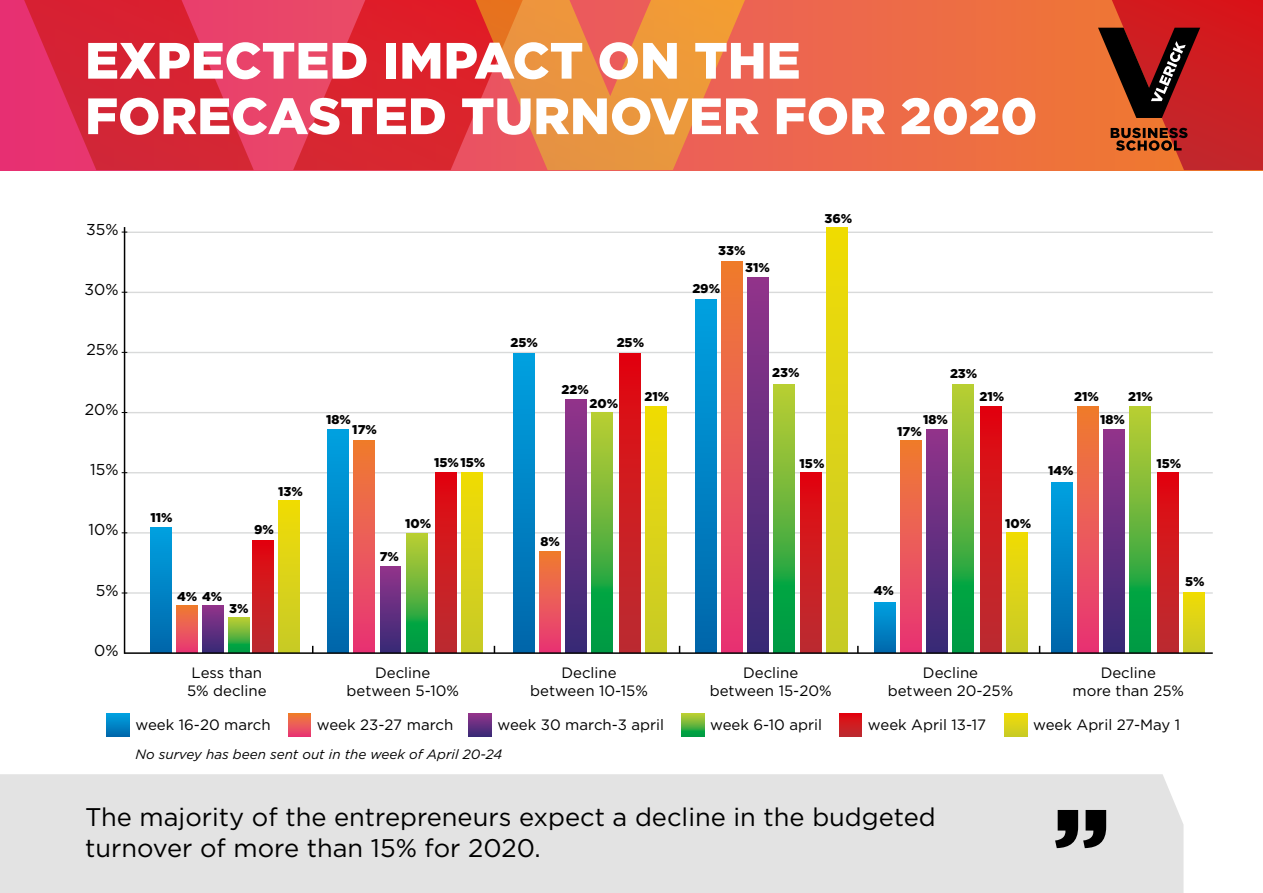
<style>
.page{position:relative;width:1263px;height:893px;background:#fff}
.page>*{position:absolute;margin:0;border:0;box-sizing:border-box;transform-origin:0 0}
.t1{font:54.45px "Quote";color:#000}
.t2{font:900 51px/55.5px "Gotham";color:#fff}
.t3{font:25.5px/31.5px "Gotham";color:#000}
.t4{font:15.75px "Gotham";color:#000}
.t5{font:15px/18px "Gotham";color:#000;text-align:center}
.t6{font:italic 13.5px "Gotham";color:#000}
.t7{font:900 12.75px "Gotham";color:#000}
</style>
<div class="page">
<div style="left:0;top:774px;width:1183px;height:119px;background:#e3e3e3"></div>
<svg style="left:0;top:0;width:1098px;height:170px;background:#ec6848"></svg>
<svg style="left:24px;top:0;width:451px;height:170px;background:#dd2d43"></svg>
<svg style="left:475px;top:0;width:270px;height:170px;background:#ea7e44"></svg>
<svg style="left:1098px;top:0;width:165px;height:170px;background:#b12d22"></svg>
<hr style="left:124px;top:592px;width:1089px;height:2px;background:#d9dada">
<hr style="left:124px;top:532px;width:1089px;height:2px;background:#d9dada">
<hr style="left:124px;top:412px;width:1089px;height:1px;background:#d9dada">
<hr style="left:124px;top:352px;width:1089px;height:1px;background:#d9dada">
<hr style="left:124px;top:292px;width:1089px;height:1px;background:#d9dada">
<hr style="left:124px;top:232px;width:1089px;height:1px;background:#d9dada">
<hr style="left:124px;top:472px;width:1089px;height:1px;background:#d9dada">
<div style="left:150px;top:527px;width:21px;height:126px;background:linear-gradient(to bottom,#00a1e0,#0067ab)"></div>
<div style="left:176px;top:605px;width:21px;height:48px;background:linear-gradient(to bottom,#ef7e33,#e83777)"></div>
<div style="left:202px;top:605px;width:21px;height:47px;background:linear-gradient(to bottom,#92338b,#392a76)"></div>
<div style="left:253px;top:541px;width:21px;height:111px;background:linear-gradient(to bottom,#e2070f,#bb2e32)"></div>
<div style="left:435px;top:472px;width:21px;height:180px;background:linear-gradient(to bottom,#e2070f,#bb2e32)"></div>
<div style="left:619px;top:353px;width:21px;height:299px;background:linear-gradient(to bottom,#e2070f,#bb2e32)"></div>
<div style="left:801px;top:473px;width:21px;height:179px;background:linear-gradient(to bottom,#e2070f,#bb2e32)"></div>
<div style="left:980px;top:406px;width:21px;height:246px;background:linear-gradient(to bottom,#e2070f,#bb2e32)"></div>
<div style="left:1157px;top:473px;width:21px;height:179px;background:linear-gradient(to bottom,#e2070f,#bb2e32)"></div>
<svg style="left:228px;top:617px;width:21px;height:35px"></svg>
<div style="left:279px;top:500px;width:21px;height:153px;background:linear-gradient(to bottom,#f0dc05,#c7cb28)"></div>
<div style="left:461px;top:472px;width:21px;height:181px;background:linear-gradient(to bottom,#f0dc05,#c7cb28)"></div>
<div style="left:645px;top:406px;width:21px;height:247px;background:linear-gradient(to bottom,#f0dc05,#c7ca28)"></div>
<div style="left:827px;top:227px;width:21px;height:426px;background:linear-gradient(to bottom,#f0dc05,#c7cb28)"></div>
<div style="left:1006px;top:532px;width:21px;height:121px;background:linear-gradient(to bottom,#f0dc05,#c7cb28)"></div>
<div style="left:1183px;top:593px;width:21px;height:60px;background:linear-gradient(to bottom,#f0dc06,#c8cb27)"></div>
<div style="left:328px;top:429px;width:21px;height:224px;background:linear-gradient(to bottom,#00a1e1,#06a)"></div>
<div style="left:354px;top:440px;width:21px;height:213px;background:linear-gradient(to bottom,#ef7e33,#e73479)"></div>
<div style="left:380px;top:566px;width:21px;height:86px;background:linear-gradient(to bottom,#92348b,#392a76)"></div>
<svg style="left:406px;top:534px;width:21px;height:118px;background:#57b33c"></svg>
<div style="left:513px;top:353px;width:21px;height:300px;background:linear-gradient(to bottom,#00a1e0,#06a)"></div>
<div style="left:539px;top:551px;width:21px;height:102px;background:linear-gradient(to bottom,#ef7e33,#e73678)"></div>
<div style="left:565px;top:400px;width:21px;height:252px;background:linear-gradient(to bottom,#91348b,#372a76)"></div>
<svg style="left:591px;top:412px;width:21px;height:240px;background:#57b33c"></svg>
<div style="left:695px;top:299px;width:21px;height:354px;background:linear-gradient(to bottom,#00a1e0,#06a)"></div>
<div style="left:721px;top:262px;width:21px;height:391px;background:linear-gradient(to bottom,#ef7e33,#e73479)"></div>
<div style="left:747px;top:277px;width:21px;height:375px;background:linear-gradient(to bottom,#92348b,#372a76)"></div>
<svg style="left:773px;top:384px;width:21px;height:268px;background:#57b33c"></svg>
<div style="left:874px;top:602px;width:21px;height:51px;background:linear-gradient(to bottom,#00a1e0,#0067ab)"></div>
<div style="left:900px;top:440px;width:21px;height:213px;background:linear-gradient(to bottom,#ef7e33,#e73479)"></div>
<div style="left:926px;top:429px;width:21px;height:223px;background:linear-gradient(to bottom,#92348b,#372a76)"></div>
<svg style="left:952px;top:384px;width:21px;height:268px;background:#57b33c"></svg>
<div style="left:1052px;top:482px;width:21px;height:171px;background:linear-gradient(to bottom,#00a1e0,#06a)"></div>
<div style="left:1078px;top:406px;width:21px;height:247px;background:linear-gradient(to bottom,#ef7e33,#e73479)"></div>
<div style="left:1104px;top:429px;width:21px;height:223px;background:linear-gradient(to bottom,#92348b,#372a76)"></div>
<svg style="left:1130px;top:406px;width:21px;height:246px;background:#57b33c"></svg>
<hr style="left:124px;top:652px;width:1089px;height:2px;background:#000">
<hr style="left:124px;top:227px;width:1px;height:427px;background:#000">
<svg style="left:857px;top:646px;width:2px;height:7px"></svg>
<div style="left:107px;top:714px;width:22px;height:22px;background:linear-gradient(to bottom,#00a0e0,#006caf)"></div>
<div style="left:288px;top:714px;width:23px;height:22px;background:linear-gradient(to bottom,#ef7d36,#e83c73)"></div>
<div style="left:469px;top:714px;width:22px;height:22px;background:linear-gradient(to bottom,#90348a,#3f2a78)"></div>
<svg style="left:681px;top:714px;width:23px;height:22px"></svg>
<div style="left:839px;top:714px;width:23px;height:22px;background:linear-gradient(to bottom,#e10910,#bf2b2f)"></div>
<div style="left:1004px;top:714px;width:23px;height:22px;background:linear-gradient(to bottom,#f0db07,#cbcc24)"></div>
<h2 class="t2" style="left:85px;top:32px;width:954px">EXPECTED IMPACT ON THE<br>FORECASTED TURNOVER FOR 2020</h2>
<p class="t4" style="left:86px;top:220px;width:34px">35%</p>
<p class="t4" style="left:85px;top:280px;width:36px">30%</p>
<p class="t4" style="left:86px;top:340px;width:34px">25%</p>
<p class="t4" style="left:85px;top:400px;width:35px">20%</p>
<p class="t4" style="left:90px;top:460px;width:30px">15%</p>
<p class="t4" style="left:89px;top:520px;width:32px">10%</p>
<p class="t4" style="left:96px;top:580px;width:24px">5%</p>
<p class="t4" style="left:94px;top:640px;width:26px">0%</p>
<p class="t7" style="left:150px;top:509px;width:24px">11%</p>
<p class="t7" style="left:177px;top:587px;width:47px">4% 4%</p>
<p class="t7" style="left:278px;top:482px;width:26px">13%</p>
<p class="t7" style="left:254px;top:520px;width:21px">9%</p>
<p class="t7" style="left:229px;top:600px;width:21px">3%</p>
<p class="t7" style="left:326px;top:411px;width:26px">18%</p>
<p class="t7" style="left:352px;top:421px;width:26px">17%</p>
<p class="t7" style="left:434px;top:453px;width:53px">15%15%</p>
<p class="t7" style="left:405px;top:515px;width:28px">10%</p>
<p class="t7" style="left:380px;top:548px;width:21px">7%</p>
<p class="t7" style="left:510px;top:334px;width:29px">25%</p>
<p class="t7" style="left:617px;top:334px;width:29px">25%</p>
<p class="t7" style="left:562px;top:380px;width:29px">22%</p>
<p class="t7" style="left:589px;top:394px;width:30px">20%</p>
<p class="t7" style="left:644px;top:387px;width:26px">21%</p>
<p class="t7" style="left:540px;top:533px;width:21px">8%</p>
<p class="t7" style="left:718px;top:242px;width:29px">33%</p>
<p class="t7" style="left:692px;top:280px;width:29px">29%</p>
<p class="t7" style="left:745px;top:258px;width:26px">31%</p>
<p class="t7" style="left:824px;top:210px;width:29px">36%</p>
<p class="t7" style="left:772px;top:364px;width:29px">23%</p>
<p class="t7" style="left:950px;top:365px;width:29px">23%</p>
<p class="t7" style="left:979px;top:387px;width:26px">21%</p>
<p class="t7" style="left:1074px;top:388px;width:26px">21%</p>
<p class="t7" style="left:1128px;top:388px;width:26px">21%</p>
<p class="t7" style="left:923px;top:411px;width:26px">18%</p>
<p class="t7" style="left:1100px;top:411px;width:26px">18%</p>
<p class="t7" style="left:800px;top:454px;width:26px">15%</p>
<p class="t7" style="left:897px;top:423px;width:26px">17%</p>
<p class="t7" style="left:874px;top:582px;width:22px">4%</p>
<p class="t7" style="left:1048px;top:461px;width:27px">14%</p>
<p class="t7" style="left:1005px;top:515px;width:28px">10%</p>
<p class="t7" style="left:1156px;top:454px;width:26px">15%</p>
<p class="t7" style="left:1185px;top:573px;width:21px">5%</p>
<p class="t5" style="left:187px;top:663px;width:81px">Less than<br>5% decline</p>
<p class="t5" style="left:346px;top:663px;width:114px">Decline between 5-10%</p>
<p class="t5" style="left:530px;top:663px;width:119px">Decline between 10-15%</p>
<p class="t5" style="left:888px;top:663px;width:127px">Decline<br>between 20-25%</p>
<p class="t5" style="left:710px;top:663px;width:123px">Decline between 15-20%</p>
<p class="t5" style="left:1072px;top:663px;width:113px">Decline<br>more than 25%</p>
<p class="t5" style="left:135px;top:716px;width:137px">week 16-20 march</p>
<p class="t5" style="left:317px;top:716px;width:138px">week 23-27 march</p>
<p class="t5" style="left:497px;top:716px;width:168px">week 30 march-3 april</p>
<p class="t5" style="left:710px;top:716px;width:113px">week 6-10 april</p>
<p class="t5" style="left:868px;top:716px;width:120px">week April 13-17</p>
<p class="t5" style="left:1033px;top:716px;width:149px">week April 27-May 1</p>
<p class="t6" style="left:135px;top:746px;width:368px">No survey has been sent out in the week of April 20-24</p>
<h3 class="t3" style="left:85px;top:800px;width:852px">The majority of the entrepreneurs expect a decline in the budgeted turnover of more than 15% for 2020.</h3>
<h1 class="t1" style="left:1055px;top:791px;width:53px">'</h1>
</div>
